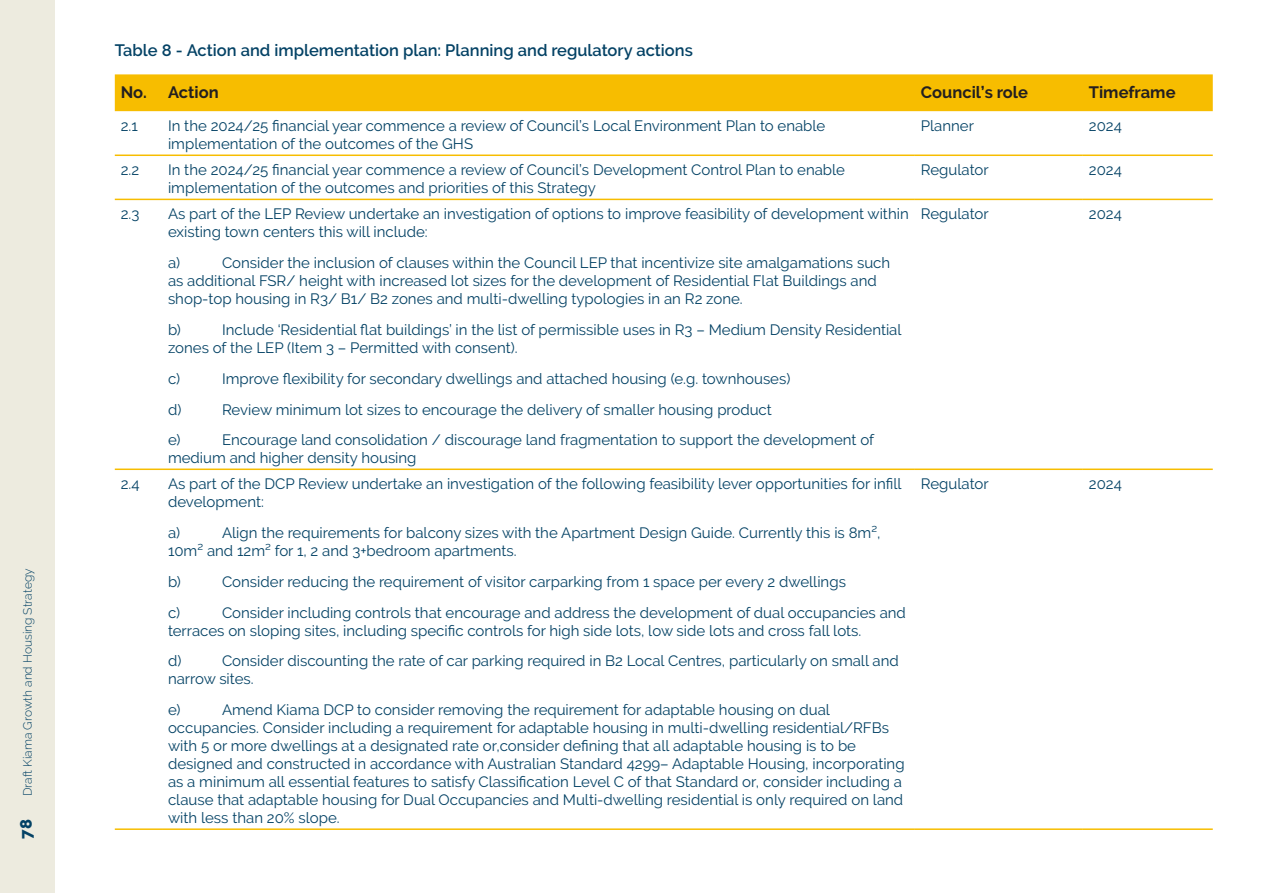
<style>
.page{position:relative;width:1263px;height:893px;background:#fff}
.page>*{position:absolute;margin:0;border:0;box-sizing:border-box;transform-origin:0 0}
.t1{font:600 16.5px "Raleway";color:#044265}
.Kiama_Table_heading{font:700 16.5px "Raleway";color:#231f20}
.t2{font:800 16.5px "Raleway";color:#044265}
.Kiama_Body_text{font:15px/18px "Raleway";color:#044265}
.t3{font:300 12px "Raleway";color:#044265}
</style>
<div class="page">
<div style="left:0;top:0;width:54px;height:893px;background:#edebdf"></div>
<div style="left:115px;top:74px;width:1098px;height:37px;background:#f7bd00"></div>
<hr style="left:115px;top:155px;width:47px;height:1px;background:#f7bd00">
<hr style="left:162px;top:155px;width:753px;height:1px;background:#f7bd00">
<hr style="left:915px;top:155px;width:168px;height:1px;background:#f7bd00">
<hr style="left:1083px;top:155px;width:130px;height:1px;background:#f7bd00">
<hr style="left:115px;top:199px;width:47px;height:1px;background:#f7bd00">
<hr style="left:162px;top:199px;width:753px;height:1px;background:#f7bd00">
<hr style="left:915px;top:199px;width:168px;height:1px;background:#f7bd00">
<hr style="left:1083px;top:199px;width:130px;height:1px;background:#f7bd00">
<hr style="left:115px;top:468px;width:47px;height:2px;background:#f7bd00">
<hr style="left:162px;top:468px;width:753px;height:2px;background:#f7bd00">
<hr style="left:915px;top:468px;width:168px;height:2px;background:#f7bd00">
<hr style="left:1083px;top:468px;width:130px;height:2px;background:#f7bd00">
<hr style="left:115px;top:828px;width:47px;height:2px;background:#f7bd00">
<hr style="left:162px;top:828px;width:753px;height:2px;background:#f7bd00">
<hr style="left:915px;top:828px;width:168px;height:2px;background:#f7bd00">
<hr style="left:1083px;top:828px;width:130px;height:2px;background:#f7bd00">
<p class="t3" style="left:21px;top:796px;width:229px;rotate:-90deg">Draft Kiama Growth and Housing Strategy</p>
<p class="t2" style="left:17px;top:839px;width:21px;rotate:-90deg">78</p>
<p class="t1" style="left:115px;top:41px;width:580px">Table 8 - Action and implementation plan: Planning and regulatory actions</p>
<p class="Kiama_Table_heading" style="left:121px;top:83px;width:28px">No.</p>
<p class="Kiama_Table_heading" style="left:168px;top:83px;width:52px">Action</p>
<p class="Kiama_Table_heading" style="left:921px;top:83px;width:108px">Council’s role</p>
<p class="Kiama_Table_heading" style="left:1089px;top:83px;width:88px">Timeframe</p>
<p class="Kiama_Body_text" style="left:121px;top:117px;width:19px">2.1</p>
<p class="Kiama_Body_text" style="left:168px;top:117px;width:659px">In the 2024/25 financial year commence a review of Council’s Local Environment Plan to enable implementation of the outcomes of the GHS</p>
<p class="Kiama_Body_text" style="left:921px;top:117px;width:55px">Planner</p>
<p class="Kiama_Body_text" style="left:1089px;top:117px;width:34px">2024</p>
<p class="Kiama_Body_text" style="left:121px;top:161px;width:20px">2.2</p>
<p class="Kiama_Body_text" style="left:168px;top:161px;width:678px">In the 2024/25 financial year commence a review of Council’s Development Control Plan to enable implementation of the outcomes and priorities of this Strategy</p>
<p class="Kiama_Body_text" style="left:921px;top:161px;width:69px">Regulator</p>
<p class="Kiama_Body_text" style="left:1089px;top:161px;width:34px">2024</p>
<p class="Kiama_Body_text" style="left:121px;top:205px;width:20px">2.3</p>
<p class="Kiama_Body_text" style="left:168px;top:205px;width:742px">As part of the LEP Review undertake an investigation of options to improve feasibility of development within existing town centers this will include:</p>
<p class="Kiama_Body_text" style="left:168px;top:254px;width:14px">a)</p>
<p class="Kiama_Body_text" style="left:921px;top:205px;width:69px">Regulator</p>
<p class="Kiama_Body_text" style="left:1089px;top:205px;width:34px">2024</p>
<p class="Kiama_Body_text" style="left:168px;top:254px;width:724px;text-indent:54px">Consider the inclusion of clauses within the Council LEP that incentivize site amalgamations such as additional FSR/ height with increased lot sizes for the development of Residential Flat Buildings and shop-top housing in R3/ B1/ B2 zones and multi-dwelling typologies in an R2 zone.</p>
<p class="Kiama_Body_text" style="left:168px;top:321px;width:14px">b)</p>
<p class="Kiama_Body_text" style="left:168px;top:321px;width:735px;text-indent:54px">Include ‘Residential flat buildings’ in the list of permissible uses in R3 – Medium Density Residential zones of the LEP (Item 3 – Permitted with consent).</p>
<p class="Kiama_Body_text" style="left:168px;top:369px;width:14px">c)</p>
<p class="Kiama_Body_text" style="left:222px;top:369px;width:570px">Improve flexibility for secondary dwellings and attached housing (e.g. townhouses)</p>
<p class="Kiama_Body_text" style="left:168px;top:400px;width:15px">d)</p>
<p class="Kiama_Body_text" style="left:222px;top:400px;width:551px">Review minimum lot sizes to encourage the delivery of smaller housing product</p>
<p class="Kiama_Body_text" style="left:168px;top:431px;width:14px">e)</p>
<p class="Kiama_Body_text" style="left:168px;top:431px;width:708px;text-indent:54px">Encourage land consolidation / discourage land fragmentation to support the development of medium and higher density housing</p>
<p class="Kiama_Body_text" style="left:121px;top:475px;width:20px">2.4</p>
<p class="Kiama_Body_text" style="left:168px;top:475px;width:735px">As part of the DCP Review undertake an investigation of the following feasibility lever opportunities for infill development:</p>
<p class="Kiama_Body_text" style="left:168px;top:524px;width:14px">a)</p>
<p class="Kiama_Body_text" style="left:168px;top:524px;width:714px;text-indent:54px">Align the requirements for balcony sizes with the Apartment Design Guide. Currently this is 8m²,<br>10m² and 12m² for 1, 2 and 3+bedroom apartments.</p>
<p class="Kiama_Body_text" style="left:168px;top:573px;width:14px">b)</p>
<p class="Kiama_Body_text" style="left:222px;top:573px;width:625px">Consider reducing the requirement of visitor carparking from 1 space per every 2 dwellings</p>
<p class="Kiama_Body_text" style="left:168px;top:603px;width:14px">c)</p>
<p class="Kiama_Body_text" style="left:168px;top:603px;width:739px;text-indent:54px">Consider including controls that encourage and address the development of dual occupancies and terraces on sloping sites, including specific controls for high side lots, low side lots and cross fall lots.</p>
<p class="Kiama_Body_text" style="left:168px;top:652px;width:15px">d)</p>
<p class="Kiama_Body_text" style="left:168px;top:652px;width:732px;text-indent:54px">Consider discounting the rate of car parking required in B2 Local Centres, particularly on small and narrow sites.</p>
<p class="Kiama_Body_text" style="left:168px;top:701px;width:14px">e)</p>
<p class="Kiama_Body_text" style="left:168px;top:701px;width:738px;text-indent:54px">Amend Kiama DCP to consider removing the requirement for adaptable housing on dual occupancies. Consider including a requirement for adaptable housing in multi-dwelling residential/RFBs with 5 or more dwellings at a designated rate or,consider defining that all adaptable housing is to be designed and constructed in accordance with Australian Standard 4299– Adaptable Housing, incorporating as a minimum all essential features to satisfy Classification Level C of that Standard or, consider including a clause that adaptable housing for Dual Occupancies and Multi-dwelling residential is only required on land with less than 20% slope.</p>
<p class="Kiama_Body_text" style="left:921px;top:475px;width:69px">Regulator</p>
<p class="Kiama_Body_text" style="left:1089px;top:475px;width:34px">2024</p>
</div>
